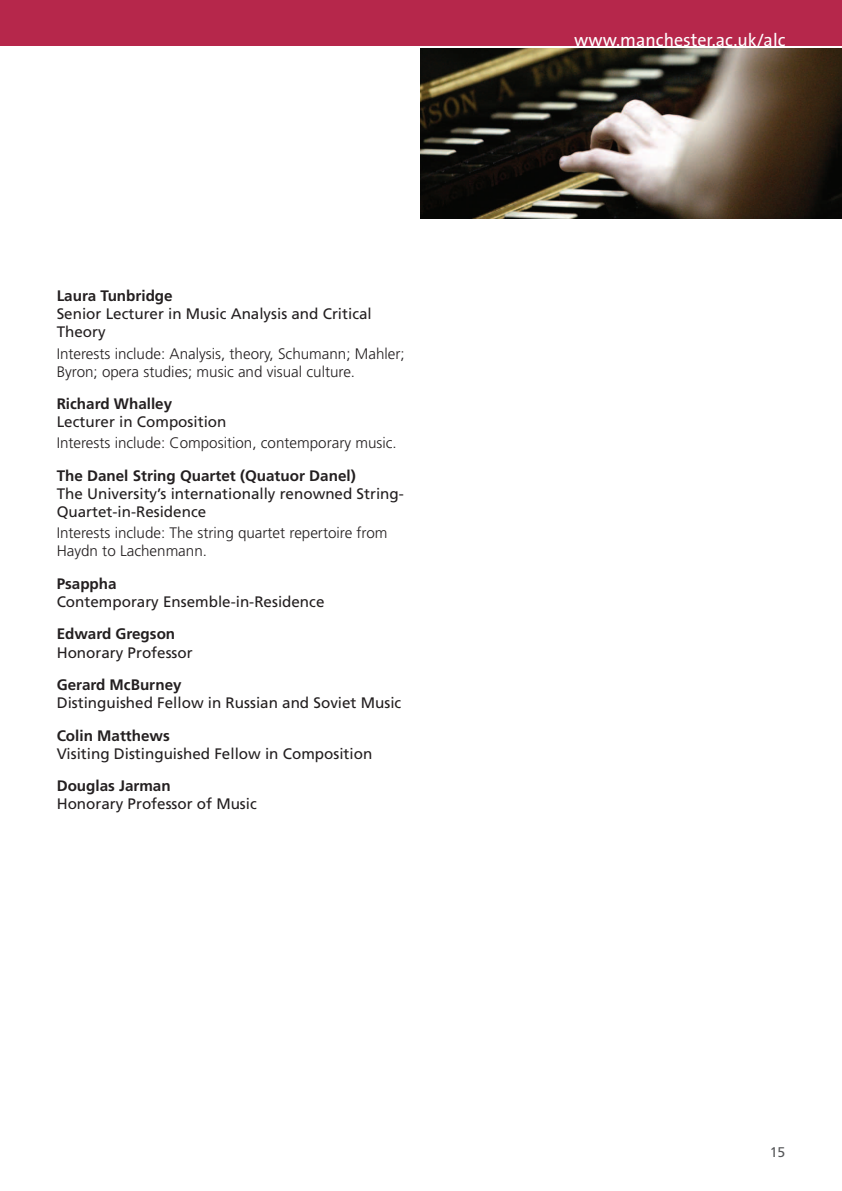
<style>
.page{position:relative;width:842px;height:1191px;background:#fff}
.page>*{position:absolute;margin:0;border:0;box-sizing:border-box;transform-origin:0 0}
.sub_heading{font:18px "The Sans";color:#fff}
.body_-_reg{font:15.2px/18.2px "Frutiger";color:#231f20}
.body{font:300 15.2px/18.2px "Frutiger";color:#231f20}
.body_-_bold_-_no_spa{font:700 15.2px "Frutiger";color:#231f20}
.t1{font:14px "Frutiger";color:#57585a}
</style>
<div class="page">
<div style="left:0;top:0;width:842px;height:45px;background:#b6274b"></div>
<img style="left:421px;top:48px;width:421px;height:170px">
<p class="body_-_bold_-_no_spa" style="left:57px;top:287px;width:118px">Laura Tunbridge</p>
<p class="body_-_reg" style="left:57px;top:305px;width:317px">Senior Lecturer in Music Analysis and Critical<br>Theory</p>
<p class="body" style="left:57px;top:344px;width:349px">Interests include: Analysis, theory, Schumann; Mahler;<br>Byron; opera studies; music and visual culture.</p>
<p class="body_-_bold_-_no_spa" style="left:57px;top:395px;width:117px">Richard Whalley</p>
<p class="body_-_reg" style="left:57px;top:413px;width:171px">Lecturer in Composition</p>
<p class="body" style="left:57px;top:434px;width:342px">Interests include: Composition, contemporary music.</p>
<p class="body_-_bold_-_no_spa" style="left:57px;top:466px;width:301px">The Danel String Quartet (Quatuor Danel)</p>
<p class="body_-_reg" style="left:57px;top:484px;width:349px">The University’s internationally renowned String-<br>Quartet-in-Residence</p>
<p class="body" style="left:57px;top:524px;width:332px">Interests include: The string quartet repertoire from<br>Haydn to Lachenmann.</p>
<p class="body_-_bold_-_no_spa" style="left:57px;top:574px;width:61px">Psappha</p>
<p class="body_-_reg" style="left:57px;top:592px;width:269px">Contemporary Ensemble-in-Residence</p>
<p class="body_-_bold_-_no_spa" style="left:57px;top:625px;width:120px">Edward Gregson</p>
<p class="body_-_reg" style="left:57px;top:643px;width:137px">Honorary Professor</p>
<p class="body_-_bold_-_no_spa" style="left:57px;top:676px;width:126px">Gerard McBurney</p>
<p class="body_-_reg" style="left:57px;top:693px;width:346px">Distinguished Fellow in Russian and Soviet Music</p>
<p class="body_-_bold_-_no_spa" style="left:57px;top:726px;width:115px">Colin Matthews</p>
<p class="body_-_reg" style="left:57px;top:744px;width:317px">Visiting Distinguished Fellow in Composition</p>
<p class="body_-_bold_-_no_spa" style="left:57px;top:777px;width:116px">Douglas Jarman</p>
<p class="body_-_reg" style="left:57px;top:795px;width:202px">Honorary Professor of Music</p>
<p class="sub_heading" style="left:574px;top:24px;width:213px">www.manchester.ac.uk/alc</p>
<p class="t1" style="left:770px;top:1143px;width:17px">15</p>
</div>
